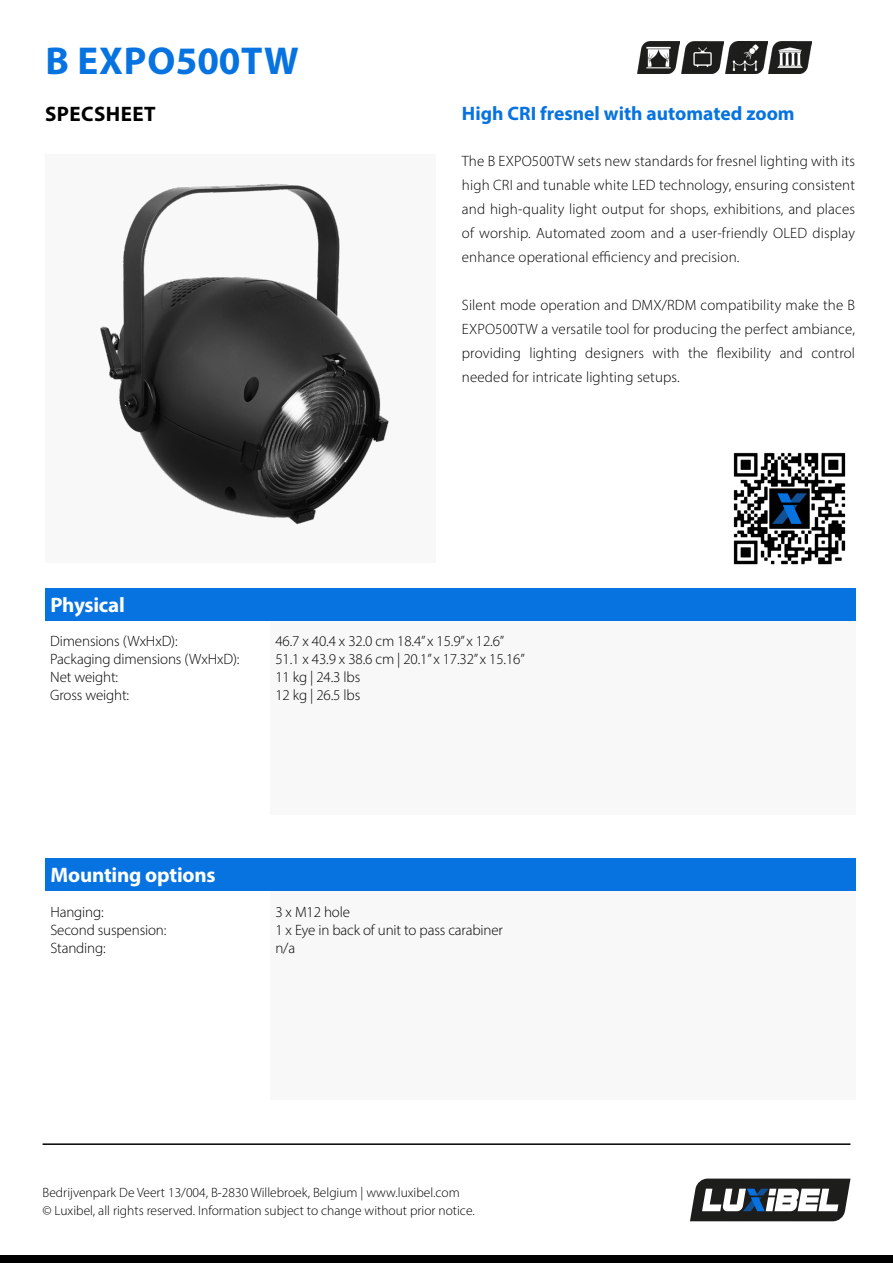
<style>
.page{position:relative;width:893px;height:1263px;background:#fff}
.page>*{position:absolute;margin:0;border:0;box-sizing:border-box;transform-origin:0 0}
.t1{font:700 39px "Myriad Pro";letter-spacing:.015em;color:#0773e1}
.t2{font:700 21px "Myriad Pro";letter-spacing:-.01em;color:#fff}
.t3{font:700 21px "Myriad Pro";letter-spacing:.02em;color:#000}
.t4{font:700 19.5px "Myriad Pro";color:#0773e1}
.Body{font:300 15px/18px "Myriad Pro";letter-spacing:-.01em;color:#000}
.t5{font:300 13.5px/18px "Myriad Pro";color:#000}
</style>
<div class="page">
<div style="left:0;top:1255px;width:893px;height:8px;background:#000"></div>
<hr style="left:43px;top:1143px;width:807px;height:2px;background:#000">
<svg style="left:690px;top:1178px;width:160px;height:43px"></svg>
<div style="left:45px;top:154px;width:390px;height:409px;background:#f8f8f8"></div>
<img style="left:100px;top:183px;width:289px;height:342px">
<div style="left:270px;top:620px;width:585px;height:195px;background:#f8f8f8"></div>
<img style="left:637px;top:41px;width:174px;height:32px">
<div style="left:45px;top:588px;width:810px;height:32px;background:#0773e1"></div>
<div style="left:270px;top:891px;width:585px;height:209px;background:#f8f8f8"></div>
<div style="left:45px;top:858px;width:810px;height:33px;background:#0773e1"></div>
<img style="left:733px;top:452px;width:113px;height:113px">
<h1 class="t1" style="left:45px;top:36px;width:255px">B EXPO500TW</h1>
<h1 class="t3" style="left:45px;top:100px;width:112px">SPECSHEET</h1>
<h2 class="t2" style="left:50px;top:591px;width:76px">Physical</h2>
<h2 class="t4" style="left:462px;top:101px;width:334px">High CRI fresnel with automated zoom</h2>
<p class="Body" style="left:462px;top:148px;width:395px;line-height:24px;text-align:justify">The B EXPO500TW sets new standards for fresnel lighting with its high CRI and tunable white LED technology, ensuring consistent and high-quality light output for shops, exhibitions, and places of worship. Automated zoom and a user-friendly OLED display enhance operational efficiency and precision.</p>
<p class="Body" style="left:462px;top:292px;width:395px;line-height:24px;text-align:justify">Silent mode operation and DMX/RDM compatibility make the B EXPO500TW a versatile tool for producing the perfect ambiance, providing lighting designers with the flexibility and control needed for intricate lighting setups.</p>
<p class="Body" style="left:50px;top:632px;width:191px">Dimensions (WxHxD):<br>Packaging dimensions (WxHxD):<br>Net weight:<br>Gross weight:</p>
<p class="Body" style="left:275px;top:632px;width:251px">46.7 x 40.4 x 32.0 cm 18.4” x 15.9” x 12.6”<br>51.1 x 43.9 x 38.6 cm | 20.1” x 17.32” x 15.16”<br>11 kg | 24.3 lbs<br>12 kg | 26.5 lbs</p>
<h2 class="t2" style="left:50px;top:861px;width:167px">Mounting options</h2>
<p class="Body" style="left:50px;top:902px;width:118px">Hanging:<br>Second suspension:<br>Standing:</p>
<p class="Body" style="left:275px;top:902px;width:229px">3 x M12 hole<br>1 x Eye in back of unit to pass carabiner n/a</p>
<p class="t5" style="left:43px;top:1183px;width:434px">Bedrijvenpark De Veert 13/004, B-2830 Willebroek, Belgium | www.luxibel.com<br>© Luxibel, all rights reserved. Information subject to change without prior notice.</p>
</div>
